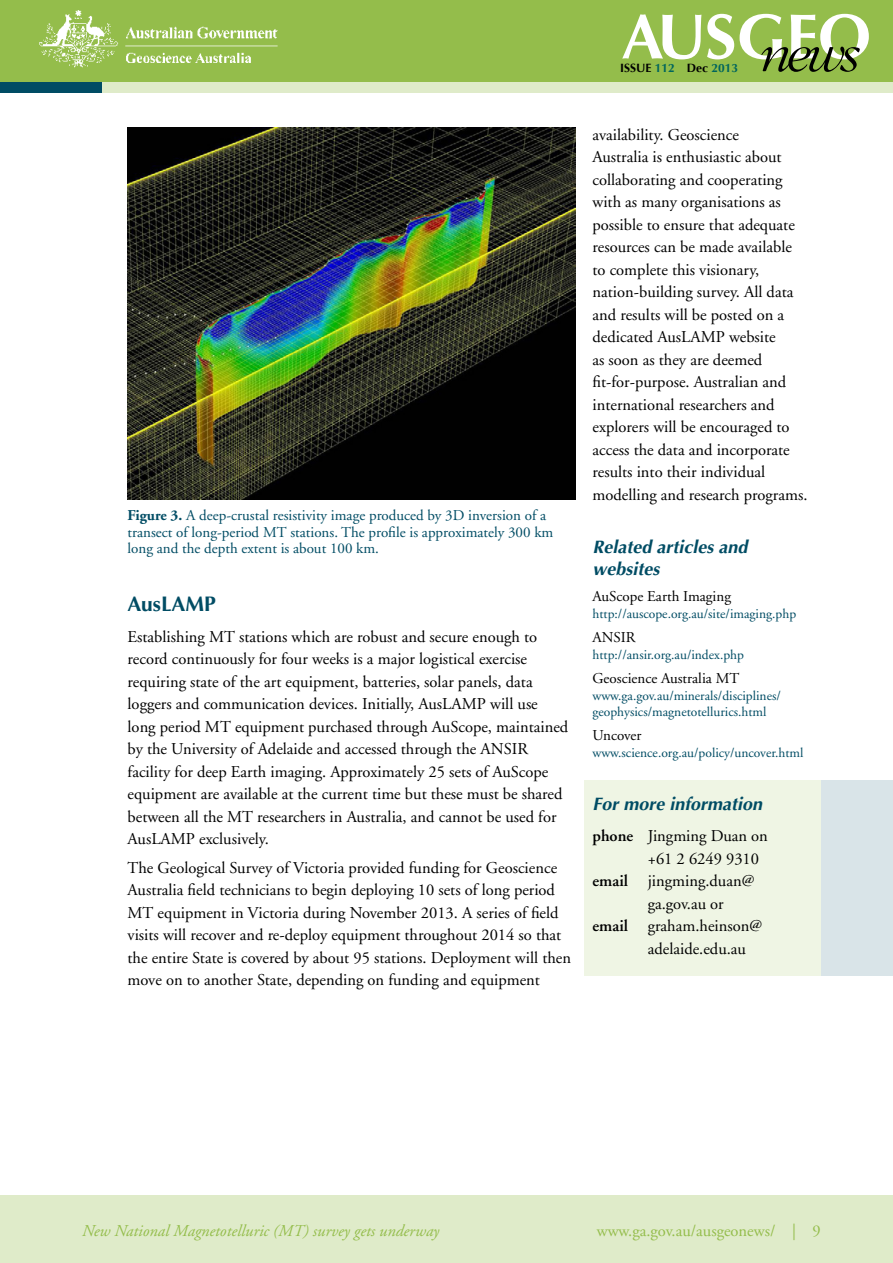
<style>
.page{position:relative;width:893px;height:1263px;background:#fff}
.page>*{position:absolute;margin:0;border:0;box-sizing:border-box;transform-origin:0 0}
.H2_feature_sub-headi{font:700 21px "Optima";color:#004c64}
.H3_inbrief_product_n{font:italic 700 18px/21.6px "Optima";color:#004c64}
.P_body{font:16.5px/22.5px "Adobe Garamond";color:#000}
.P_body_first_para{font:16.5px/22.5px "Adobe Garamond";color:#000}
.P_information{font:16.5px/22.5px "Adobe Garamond";color:#000}
.t1{font:italic 16.5px "Adobe Garamond";color:#94bd4b}
.t2{font:16.5px "Adobe Garamond";color:#94bd4b}
.P_caption{font:15px/16.5px "Adobe Garamond";color:#004c64}
.P_references_related{font:15px "Adobe Garamond";color:#000}
.P_links{font:13.5px/16.5px "Adobe Garamond";color:#004c64}
.t3{font:700 12px "Optima";color:#94bd4b}
.s1{color:#000}
.s2{color:#00655c}
.s3{font-weight:700}
.s4{font-weight:600}
</style>
<div class="page">
<div style="left:0;top:13px;width:893px;height:80px;background:#dfebc9"></div>
<div style="left:0;top:11px;width:102px;height:82px;background:#004c64"></div>
<div style="left:0;top:0;width:893px;height:82px;background:#94bd4b"></div>
<div style="left:0;top:1195px;width:893px;height:68px;background:#dfebc9"></div>
<svg style="left:622px;top:14px;width:79px;height:45px"></svg>
<svg style="left:707px;top:14px;width:27px;height:45px"></svg>
<svg style="left:740px;top:14px;width:129px;height:58px"></svg>
<img style="left:39px;top:10px;width:239px;height:58px">
<div style="left:584px;top:780px;width:309px;height:196px;background:#eff5e4"></div>
<div style="left:821px;top:780px;width:72px;height:196px;background:#d9e4e8"></div>
<img style="left:128px;top:128px;width:447px;height:372px">
<p class="t3" style="left:532px;top:61px;width:208px">AUSGEO NEWS <span class="s1">ISSUE</span> <span class="s2">112</span> <span class="s1">Dec</span> <span class="s2">2013</span></p>
<p class="P_caption" style="left:128px;top:508px;width:427px"><span class="s3">Figure 3.</span> A deep-crustal resistivity image produced by 3D inversion of a transect of long-period MT stations. The profile is approximately 300 km long and the depth extent is about 100 km.</p>
<h3 class="H2_feature_sub-headi" style="left:128px;top:591px;width:90px">AusLAMP</h3>
<p class="P_body_first_para" style="left:128px;top:625px;width:442px">Establishing MT stations which are robust and secure enough to record continuously for four weeks is a major logistical exercise requiring state of the art equipment, batteries, solar panels, data loggers and communication devices. Initially, AusLAMP will use long period MT equipment purchased through AuScope, maintained by the University of Adelaide and accessed through the ANSIR facility for deep Earth imaging. Approximately 25 sets of AuScope equipment are available at the current time but these must be shared between all the MT researchers in Australia, and cannot be used for AusLAMP exclusively.</p>
<p class="P_body" style="left:128px;top:857px;width:445px">The Geological Survey of Victoria provided funding for Geoscience Australia field technicians to begin deploying 10 sets of long period MT equipment in Victoria during November 2013. A series of field visits will recover and re-deploy equipment throughout 2014 so that the entire State is covered by about 95 stations. Deployment will then move on to another State, depending on funding and equipment</p>
<p class="P_body" style="left:592px;top:124px;width:217px">availability. Geoscience<br>Australia is enthusiastic about collaborating and cooperating with as many organisations as possible to ensure that adequate resources can be made available to complete this visionary, nation-building survey. All data and results will be posted on a dedicated AusLAMP website<br>as soon as they are deemed fit-for-purpose. Australian and international researchers and explorers will be encouraged to access the data and incorporate results into their individual modelling and research programs.</p>
<h4 class="H3_inbrief_product_n" style="left:592px;top:536px;width:157px">Related articles and websites</h4>
<p class="P_references_related" style="left:592px;top:588px;width:140px">AuScope Earth Imaging</p>
<p class="P_links" style="left:592px;top:606px;width:205px">http://auscope.org.au/site/imaging.php</p>
<p class="P_references_related" style="left:592px;top:629px;width:45px">ANSIR</p>
<p class="P_links" style="left:592px;top:646px;width:153px">http://ansir.org.au/index.php</p>
<p class="P_references_related" style="left:592px;top:670px;width:148px">Geoscience Australia MT</p>
<p class="P_links" style="left:592px;top:687px;width:190px">www.ga.gov.au/minerals/disciplines/ geophysics/magnetotellurics.html</p>
<p class="P_references_related" style="left:592px;top:728px;width:50px">Uncover</p>
<p class="P_links" style="left:592px;top:745px;width:212px">www.science.org.au/policy/uncover.html</p>
<h4 class="H3_inbrief_product_n" style="left:592px;top:794px;width:171px">For more information</h4>
<p class="P_information" style="left:648px;top:825px;width:122px;text-indent:-55px"><span class="s4">phone</span> Jingming Duan on +61 2 6249 9310</p>
<p class="P_information" style="left:648px;top:870px;width:108px;text-indent:-55px"><span class="s4">email</span> jingming.duan@ ga.gov.au or</p>
<p class="P_information" style="left:648px;top:915px;width:116px;text-indent:-55px"><span class="s4">email</span> graham.heinson@ adelaide.edu.au</p>
<p class="t1" style="left:82px;top:1222px;width:359px">New National Magnetotelluric (MT) survey gets underway</p>
<p class="t2" style="left:597px;top:1222px;width:225px">www.ga.gov.au/ausgeonews/ | 9</p>
</div>
